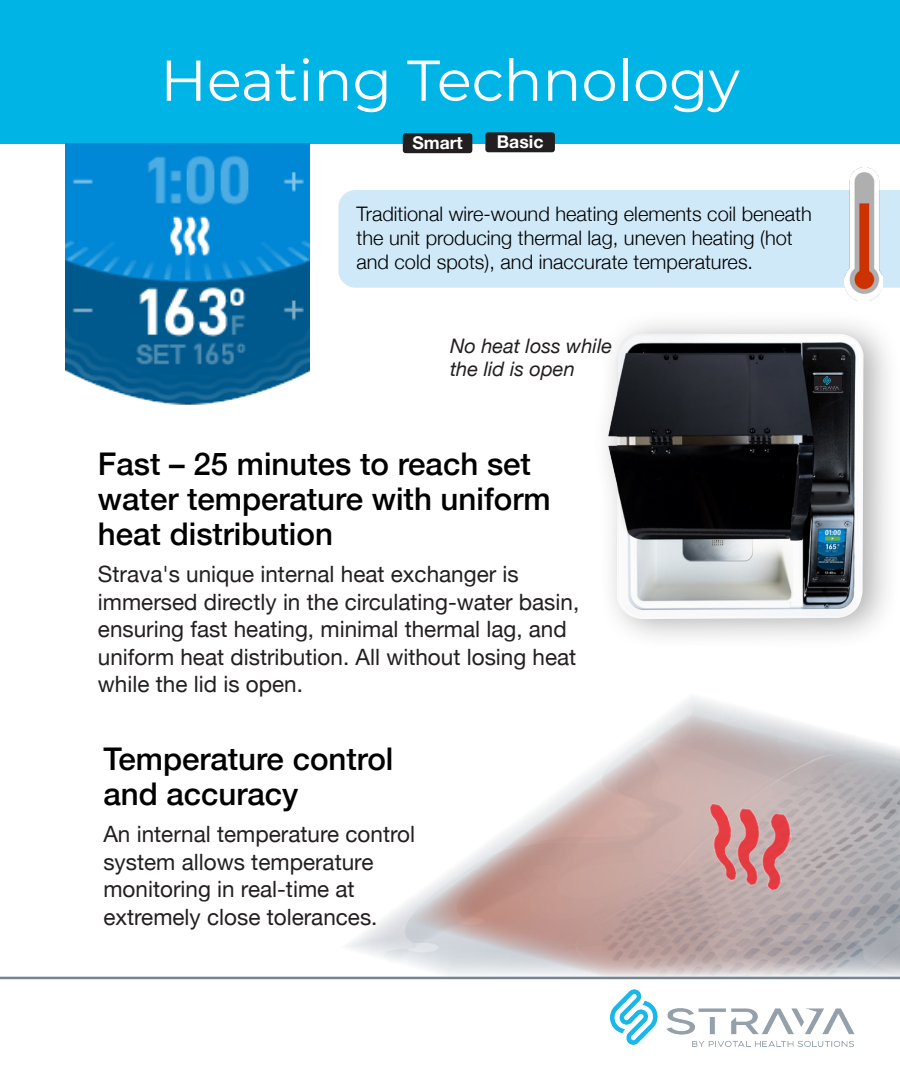
<style>
.page{position:relative;width:900px;height:1080px;background:#fff}
.page>*{position:absolute;margin:0;border:0;box-sizing:border-box;transform-origin:0 0}
.t1{font:57.5px "Montserrat";color:#fff}
.t2{font:500 31.25px/35px "Helvetica Neue";color:#000}
.t3{font:22.5px/27.5px "Helvetica Neue";color:#231f20}
.t4{font:300 20px/24px "Helvetica Neue";color:#000}
.t5{font:italic 20px/22.5px "Helvetica Neue";color:#231f20}
.t6{font:700 17.5px "Helvetica Neue";color:#fff}
</style>
<div class="page">
<div style="left:0;top:0;width:900px;height:143px;background:#00b5e6"></div>
<img style="left:373px;top:697px;width:527px;height:280px">
<img style="left:680px;top:767px;width:141px;height:160px">
<div style="left:338px;top:190px;width:562px;height:98px;background:#d0e9f8"></div>
<img style="left:66px;top:143px;width:244px;height:262px">
<img style="left:844px;top:168px;width:38px;height:132px">
<img style="left:610px;top:989px;width:245px;height:58px">
<hr style="left:0;top:977px;width:900px;height:2px;background:#748593">
<div style="left:403px;top:133px;width:69px;height:20px;background:#231f20;border-radius:3px"></div>
<div style="left:485px;top:132px;width:70px;height:20px;background:#231f20;border-radius:3px"></div>
<div style="left:592px;top:309px;width:308px;height:342px;background:#231f20;opacity:.35"></div>
<img style="left:607px;top:333px;width:256px;height:287px">
<svg style="left:814px;top:376px;width:27px;height:15px"></svg>
<img style="left:816px;top:376px;width:23px;height:15px">
<p class="t1" style="left:160px;top:41px;width:581px">Heating Technology</p>
<p class="t6" style="left:412px;top:129px;width:52px">Smart</p>
<p class="t6" style="left:497px;top:128px;width:48px">Basic</p>
<p class="t4" style="left:356px;top:200px;width:457px">Traditional wire-wound heating elements coil beneath the unit producing thermal lag, uneven heating (hot and cold spots), and inaccurate temperatures.</p>
<p class="t5" style="left:450px;top:336px;width:164px">No heat loss while the lid is open</p>
<p class="t2" style="left:98px;top:444px;width:454px">Fast – 25 minutes to reach set water temperature with uniform heat distribution</p>
<p class="t3" style="left:98px;top:562px;width:483px">Strava's unique internal heat exchanger is immersed directly in the circulating-water basin, ensuring fast heating, minimal thermal lag, and uniform heat distribution. All without losing heat while the lid is open.</p>
<p class="t2" style="left:103px;top:739px;width:292px">Temperature control and accuracy</p>
<p class="t3" style="left:103px;top:822px;width:313px">An internal temperature control system allows temperature monitoring in real-time at extremely close tolerances.</p>
</div>
